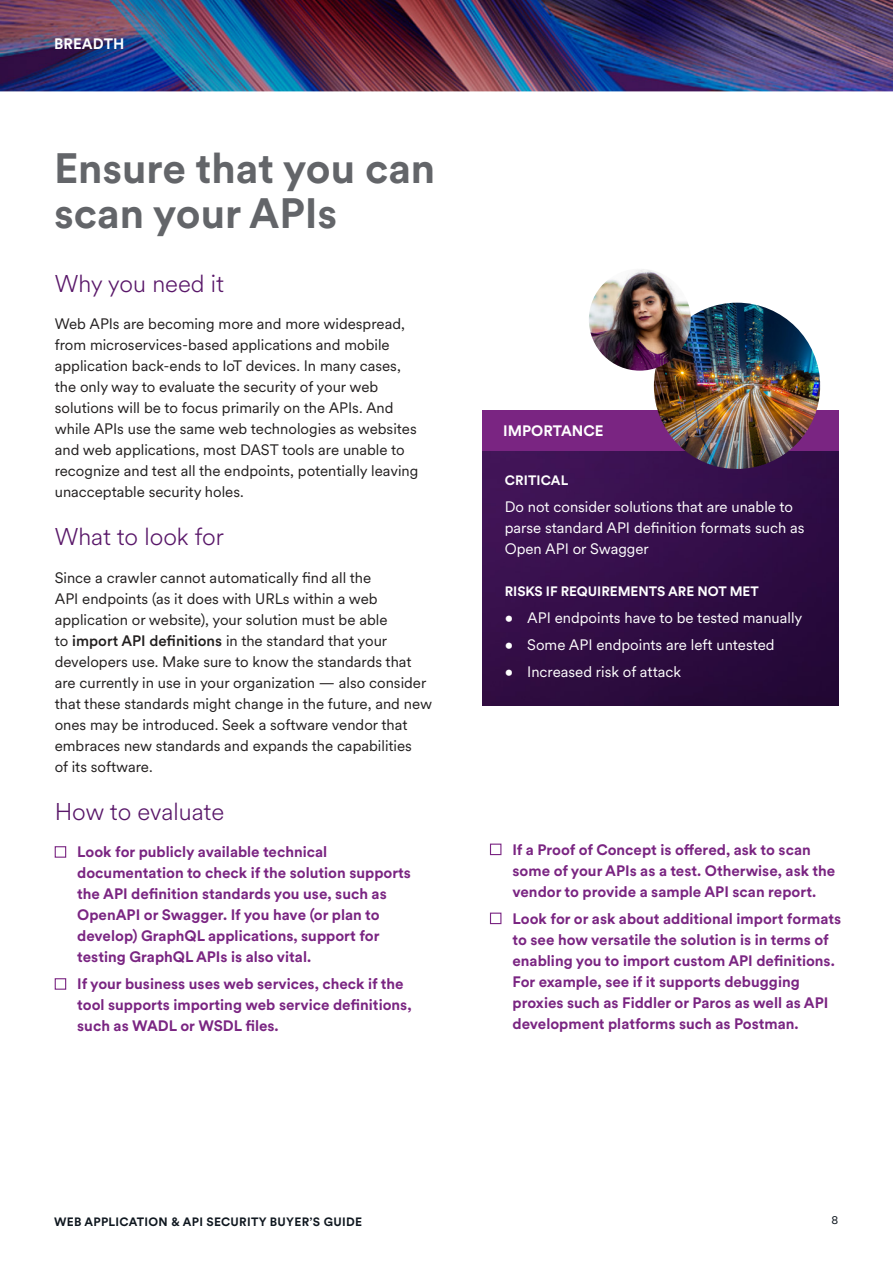
<style>
.page{position:relative;width:893px;height:1263px;background:#fff}
.page>*{position:absolute;margin:0;border:0;box-sizing:border-box;transform-origin:0 0}
.t1{font:700 42px/45px "Circular XX";color:#636569}
.t2{font:300 24px "Circular XX";color:#591769}
.t3{font:15px/21px "Circular XX";color:#221f1f}
.t4{font:700 15px/21px "Circular XX";color:#7a2582}
.t5{font:15px/21px "Circular XX";color:#fff}
.t6{font:700 15px "Circular XX";color:#fff}
.t7{font:700 13.5px "Circular XX";color:#fff}
.t8{font:700 12px "Circular XX";letter-spacing:.025em;color:#101820}
.t9{font:12px "Circular XX";color:#101820}
.s1{font-weight:500}
</style>
<div class="page">
<img style="left:0;top:0;width:893px;height:92px">
<img style="left:483px;top:450px;width:356px;height:255px">
<div style="left:483px;top:410px;width:356px;height:40px;background:#7a2582"></div>
<img style="left:654px;top:303px;width:166px;height:166px;border-radius:83px">
<img style="left:589px;top:269px;width:102px;height:102px;border-radius:51px">
<p class="t6" style="left:54px;top:34px;width:72px">BREADTH</p>
<h1 class="t1" style="left:54px;top:144px;width:383px">Ensure that you can scan your APIs</h1>
<h2 class="t2" style="left:55px;top:267px;width:171px">Why you need it</h2>
<p class="t3" style="left:55px;top:313px;width:365px">Web APIs are becoming more and more widespread, from microservices-based applications and mobile application back-ends to IoT devices. In many cases, the only way to evaluate the security of your web solutions will be to focus primarily on the APIs. And while APIs use the same web technologies as websites and web applications, most DAST tools are unable to recognize and test all the endpoints, potentially leaving unacceptable security holes.</p>
<h2 class="t2" style="left:55px;top:521px;width:171px">What to look for</h2>
<p class="t3" style="left:55px;top:566px;width:379px">Since a crawler cannot automatically find all the<br>API endpoints (as it does with URLs within a web application or website), your solution must be able<br>to <span class="s1">import API definitions</span> in the standard that your developers use. Make sure to know the standards that are currently in use in your organization — also consider that these standards might change in the future, and new ones may be introduced. Seek a software vendor that embraces new standards and expands the capabilities<br>of its software.</p>
<h2 class="t2" style="left:55px;top:795px;width:171px">How to evaluate</h2>
<p class="t4" style="left:77px;top:841px;width:335px;text-indent:-23px">■ Look for publicly available technical documentation to check if the solution supports the API definition standards you use, such as OpenAPI or Swagger. If you have (or plan to develop) GraphQL applications, support for testing GraphQL APIs is also vital.</p>
<p class="t4" style="left:77px;top:973px;width:336px;text-indent:-23px">■ If your business uses web services, check if the tool supports importing web service definitions, such as WADL or WSDL files.</p>
<p class="t6" style="left:503px;top:421px;width:102px">IMPORTANCE</p>
<p class="t7" style="left:505px;top:471px;width:65px">CRITICAL</p>
<p class="t5" style="left:505px;top:495px;width:301px">Do not consider solutions that are unable to parse standard API definition formats such as<br>Open API or Swagger</p>
<p class="t7" style="left:505px;top:582px;width:256px">RISKS IF REQUIREMENTS ARE NOT MET</p>
<p class="t5" style="left:505px;top:606px;width:299px">• API endpoints have to be tested manually</p>
<p class="t5" style="left:505px;top:633px;width:271px">• Some API endpoints are left untested</p>
<p class="t5" style="left:505px;top:660px;width:178px">• Increased risk of attack</p>
<p class="t4" style="left:512px;top:838px;width:324px;text-indent:-23px">■ If a Proof of Concept is offered, ask to scan some of your APIs as a test. Otherwise, ask the vendor to provide a sample API scan report.</p>
<p class="t4" style="left:512px;top:907px;width:330px;text-indent:-23px">■ Look for or ask about additional import formats to see how versatile the solution is in terms of enabling you to import custom API definitions.<br>For example, see if it supports debugging proxies such as Fiddler or Paros as well as API development platforms such as Postman.</p>
<p class="t8" style="left:54px;top:1213px;width:310px">WEB APPLICATION &amp; API SECURITY BUYER’S GUIDE</p>
<p class="t9" style="left:832px;top:1212px;width:8px">8</p>
</div>
